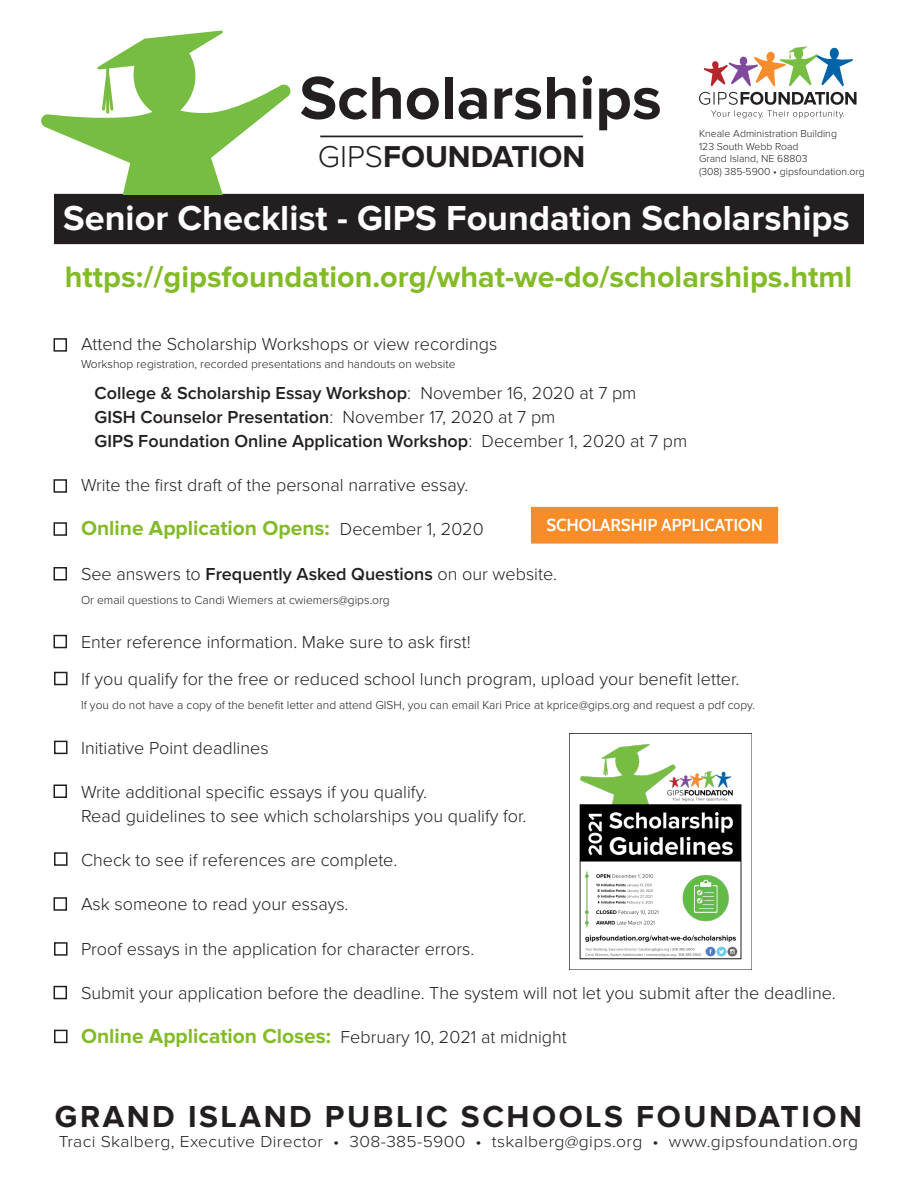
<style>
.page{position:relative;width:918px;height:1188px;background:#fff}
.page>*{position:absolute;margin:0;border:0;box-sizing:border-box;transform-origin:0 0}
.t1{font:700 62.7px "Proxima Nova";color:#231f20}
.t2{font:700 36px "Proxima Nova";color:#fff}
.t3{font:700 31.5px "Proxima Nova";letter-spacing:.08em;color:#231f20}
.t4{font:700 31.35px "Proxima Nova";color:#231f20}
.t5{font:700 30.6px "Proxima Nova";color:#83bb27}
.t6{font:700 21px "Proxima Nova";color:#83bb27}
.t7{font:300 18px/24px "Proxima Nova";color:#231f20}
.t8{font:600 18px "Proxima Nova";color:#231f20}
.t9{font:300 16.5px "Proxima Nova";letter-spacing:.02em;color:#231f20;scale:1.06 1}
.t10{font:300 12px "Proxima Nova";color:#231f20}
.t11{font:300 10.5px "Proxima Nova";color:#231f20}
.s1{font-weight:300}
.s2{font-weight:300;font-size:18px;color:#231f20}
.s3{font-weight:600}
.s4{font-weight:700;font-size:21px;color:#83bb27}
</style>
<div class="page">
<hr style="left:320px;top:136px;width:263px;height:1px;background:#231f20">
<svg style="left:699px;top:92px;width:158px;height:26px"></svg>
<svg style="left:704px;top:47px;width:149px;height:39px"></svg>
<div style="left:55px;top:195px;width:808px;height:48px;background:#231f20"></div>
<div style="left:54px;top:194px;width:810px;height:50px;border:2px solid #231f20"></div>
<div style="left:54px;top:338px;width:13px;height:14px;border:2px solid #231f20"></div>
<div style="left:54px;top:479px;width:13px;height:14px;border:2px solid #231f20"></div>
<div style="left:54px;top:942px;width:14px;height:14px;border:2px solid #231f20"></div>
<div style="left:54px;top:522px;width:13px;height:14px;border:2px solid #231f20"></div>
<div style="left:54px;top:567px;width:13px;height:13px;border:2px solid #231f20"></div>
<div style="left:54px;top:635px;width:13px;height:13px;border:2px solid #231f20"></div>
<div style="left:54px;top:986px;width:13px;height:13px;border:2px solid #231f20"></div>
<div style="left:54px;top:672px;width:14px;height:13px;border:2px solid #231f20"></div>
<div style="left:54px;top:741px;width:14px;height:13px;border:2px solid #231f20"></div>
<div style="left:54px;top:784px;width:13px;height:14px;border:2px solid #231f20"></div>
<div style="left:54px;top:852px;width:14px;height:14px;border:2px solid #231f20"></div>
<div style="left:54px;top:897px;width:13px;height:14px;border:2px solid #231f20"></div>
<div style="left:54px;top:1030px;width:14px;height:13px;border:2px solid #231f20"></div>
<svg style="left:41px;top:30px;width:250px;height:164px"></svg>
<img style="left:530px;top:506px;width:249px;height:38px">
<img style="left:569px;top:733px;width:183px;height:236px">
<p class="t1" style="left:300px;top:62px;width:364px">Scholarships</p>
<p class="t4" style="left:318px;top:138px;width:269px"><span class="s1">GIPS</span>FOUNDATION</p>
<p class="t11" style="left:699px;top:128px;width:139px">Kneale Administration Building</p>
<p class="t11" style="left:699px;top:140px;width:101px">123 South Webb Road</p>
<p class="t11" style="left:699px;top:153px;width:110px">Grand Island, NE 68803</p>
<p class="t11" style="left:699px;top:165px;width:167px">(308) 385-5900 • gipsfoundation.org</p>
<p class="t2" style="left:63px;top:197px;width:788px">Senior Checklist - GIPS Foundation Scholarships</p>
<p class="t5" style="left:65px;top:259px;width:789px">https://gipsfoundation.org/what-we-do/scholarships.html</p>
<p class="t7" style="left:81px;top:333px;width:418px">Attend the Scholarship Workshops or view recordings</p>
<p class="t10" style="left:81px;top:357px;width:376px">Workshop registration, recorded presentations and handouts on website</p>
<p class="t8" style="left:94px;top:379px;width:544px">College &amp; Scholarship Essay Workshop<span class="s1">: November 16, 2020 at 7 pm</span></p>
<p class="t8" style="left:94px;top:403px;width:462px">GISH Counselor Presentation<span class="s1">: November 17, 2020 at 7 pm</span></p>
<p class="t8" style="left:94px;top:427px;width:594px">GIPS Foundation Online Application Workshop<span class="s1">: December 1, 2020 at 7 pm</span></p>
<p class="t7" style="left:81px;top:474px;width:389px">Write the first draft of the personal narrative essay.</p>
<p class="t6" style="left:81px;top:516px;width:404px">Online Application Opens: <span class="s2">December 1, 2020</span></p>
<p class="t7" style="left:81px;top:562px;width:478px">See answers to <span class="s3">Frequently Asked Questions</span> on our website.</p>
<p class="t10" style="left:81px;top:593px;width:310px">Or email questions to Candi Wiemers at cwiemers@gips.org</p>
<p class="t7" style="left:81px;top:630px;width:391px">Enter reference information. Make sure to ask first!</p>
<p class="t7" style="left:81px;top:668px;width:660px">If you qualify for the free or reduced school lunch program, upload your benefit letter.</p>
<p class="t10" style="left:81px;top:698px;width:676px">If you do not have a copy of the benefit letter and attend GISH, you can email Kari Price at kprice@gips.org and request a pdf copy.</p>
<p class="t7" style="left:81px;top:736px;width:189px">Initiative Point deadlines</p>
<p class="t7" style="left:81px;top:780px;width:447px">Write additional specific essays if you qualify.<br>Read guidelines to see which scholarships you qualify for.</p>
<p class="t7" style="left:81px;top:849px;width:318px">Check to see if references are complete.</p>
<p class="t7" style="left:81px;top:893px;width:269px">Ask someone to read your essays.</p>
<p class="t7" style="left:81px;top:937px;width:395px">Proof essays in the application for character errors.</p>
<p class="t7" style="left:81px;top:981px;width:756px">Submit your application before the deadline. The system will not let you submit after the deadline.</p>
<p class="t7" style="left:81px;top:1026px;width:487px"><span class="s4">Online Application Closes:</span> February 10, 2021 at midnight</p>
<p class="t3" style="left:55px;top:1098px;width:809px">GRAND ISLAND PUBLIC SCHOOLS FOUNDATION</p>
<p class="t9" style="left:59px;top:1132px;width:756px">Traci Skalberg, Executive Director • 308-385-5900 • tskalberg@gips.org • www.gipsfoundation.org</p>
</div>
